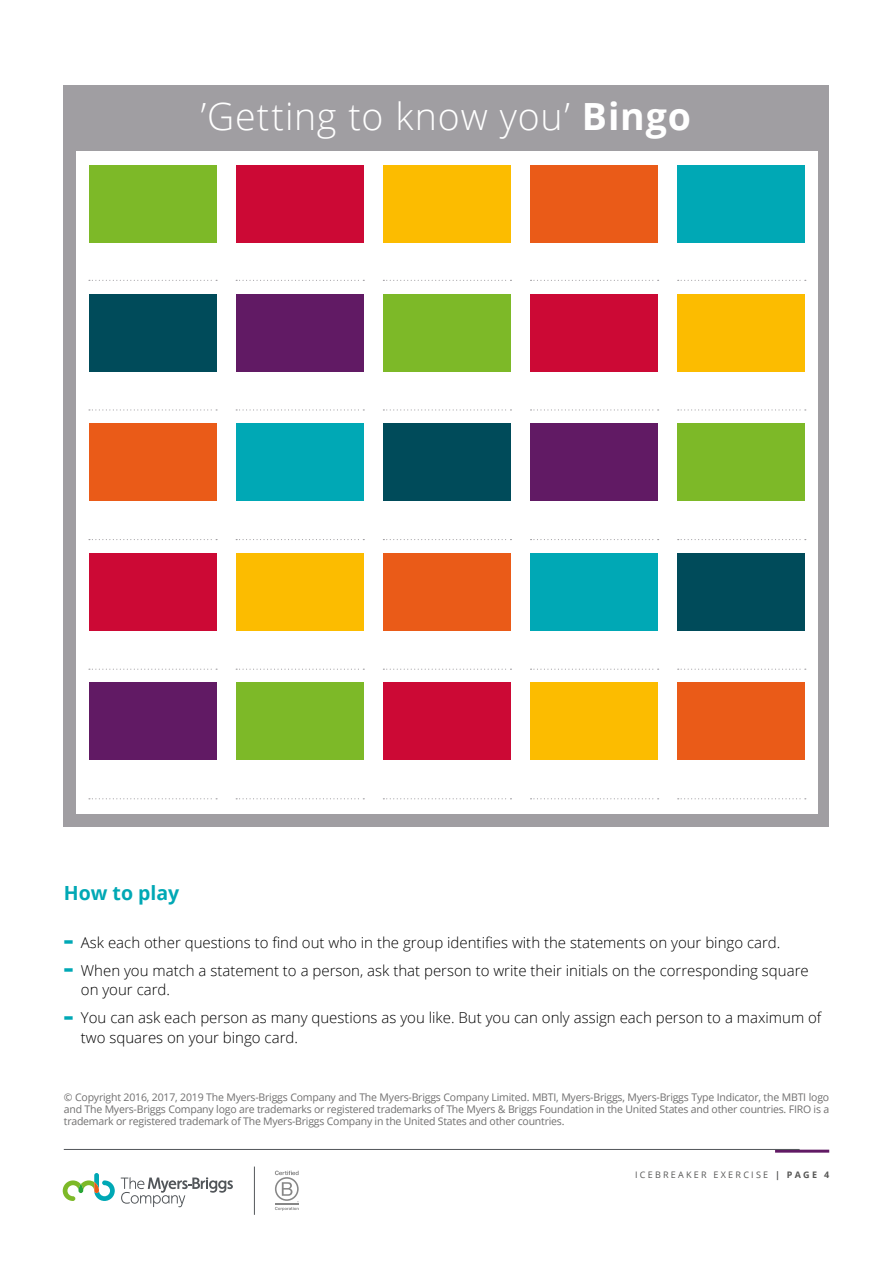
<style>
.page{position:relative;width:893px;height:1263px;background:#fff}
.page>*{position:absolute;margin:0;border:0;box-sizing:border-box;transform-origin:0 0}
.t1{font:300 37.5px "Open Sans";letter-spacing:.02em;color:#fff}
.t2{font:700 19.5px "Open Sans";color:#00a8b5}
.t3{font:300 15px/19.5px "Open Sans";color:#000}
.t4{font:10.5px/12px "Open Sans";letter-spacing:-.02em;color:#706f6f;text-align:justify}
.t5{font:9px "Open Sans";letter-spacing:.25em;color:#575756}
.s1{font-weight:700}
.s2{font-weight:800;font-size:22.5px;color:#00a8b5}
</style>
<div class="page">
<hr style="left:775px;top:1150px;width:54px;height:3px;background:#611a64">
<hr style="left:64px;top:1149px;width:736px;height:1px;background:#52565a">
<div style="left:64px;top:85px;width:765px;height:741px;background:#a09ea2"></div>
<div style="left:76px;top:151px;width:741px;height:663px;background:#fff"></div>
<div style="left:89px;top:165px;width:127px;height:78px;background:#7db928"></div>
<div style="left:236px;top:165px;width:127px;height:78px;background:#cc0935"></div>
<div style="left:383px;top:165px;width:127px;height:78px;background:#fcbc00"></div>
<div style="left:531px;top:165px;width:127px;height:78px;background:#ea5b18"></div>
<div style="left:678px;top:165px;width:127px;height:78px;background:#00a8b5"></div>
<div style="left:89px;top:294px;width:127px;height:78px;background:#004b5a"></div>
<div style="left:236px;top:294px;width:127px;height:78px;background:#611a64"></div>
<div style="left:383px;top:294px;width:127px;height:78px;background:#7db928"></div>
<div style="left:531px;top:294px;width:127px;height:78px;background:#cc0935"></div>
<div style="left:678px;top:294px;width:127px;height:78px;background:#fcbc00"></div>
<div style="left:89px;top:423px;width:127px;height:78px;background:#ea5b18"></div>
<div style="left:236px;top:423px;width:127px;height:78px;background:#00a8b5"></div>
<div style="left:383px;top:423px;width:127px;height:78px;background:#004b5a"></div>
<div style="left:531px;top:423px;width:127px;height:78px;background:#611a64"></div>
<div style="left:678px;top:423px;width:127px;height:78px;background:#7db928"></div>
<div style="left:89px;top:553px;width:127px;height:78px;background:#cc0935"></div>
<div style="left:236px;top:553px;width:127px;height:78px;background:#fcbc00"></div>
<div style="left:383px;top:553px;width:127px;height:78px;background:#ea5b18"></div>
<div style="left:531px;top:553px;width:127px;height:78px;background:#00a8b5"></div>
<div style="left:678px;top:553px;width:127px;height:78px;background:#004b5a"></div>
<div style="left:89px;top:682px;width:127px;height:78px;background:#611a64"></div>
<div style="left:236px;top:682px;width:127px;height:78px;background:#7db928"></div>
<div style="left:383px;top:682px;width:127px;height:78px;background:#cc0935"></div>
<div style="left:531px;top:682px;width:127px;height:78px;background:#fcbc00"></div>
<div style="left:678px;top:682px;width:127px;height:78px;background:#ea5b18"></div>
<svg style="left:89px;top:280px;width:128px;height:1px"></svg>
<svg style="left:236px;top:280px;width:128px;height:1px"></svg>
<svg style="left:383px;top:280px;width:128px;height:1px"></svg>
<svg style="left:531px;top:280px;width:128px;height:1px"></svg>
<svg style="left:678px;top:280px;width:128px;height:1px"></svg>
<svg style="left:89px;top:409px;width:128px;height:1px"></svg>
<svg style="left:236px;top:409px;width:128px;height:1px"></svg>
<svg style="left:383px;top:409px;width:128px;height:1px"></svg>
<svg style="left:531px;top:409px;width:128px;height:1px"></svg>
<svg style="left:678px;top:409px;width:128px;height:1px"></svg>
<svg style="left:89px;top:539px;width:128px;height:1px"></svg>
<svg style="left:236px;top:539px;width:128px;height:1px"></svg>
<svg style="left:383px;top:539px;width:128px;height:1px"></svg>
<svg style="left:531px;top:539px;width:128px;height:1px"></svg>
<svg style="left:678px;top:539px;width:128px;height:1px"></svg>
<svg style="left:89px;top:669px;width:128px;height:1px"></svg>
<svg style="left:236px;top:669px;width:128px;height:1px"></svg>
<svg style="left:383px;top:669px;width:128px;height:1px"></svg>
<svg style="left:531px;top:669px;width:128px;height:1px"></svg>
<svg style="left:678px;top:669px;width:128px;height:1px"></svg>
<svg style="left:89px;top:798px;width:128px;height:1px"></svg>
<svg style="left:236px;top:798px;width:128px;height:1px"></svg>
<svg style="left:383px;top:798px;width:128px;height:1px"></svg>
<svg style="left:531px;top:798px;width:128px;height:1px"></svg>
<svg style="left:678px;top:798px;width:128px;height:1px"></svg>
<svg style="left:63px;top:1173px;width:52px;height:28px"></svg>
<svg style="left:121px;top:1177px;width:112px;height:30px"></svg>
<svg style="left:275px;top:1171px;width:24px;height:40px"></svg>
<hr style="left:254px;top:1166px;width:1px;height:49px;background:#54575b">
<h1 class="t1" style="left:201px;top:90px;width:492px">’Getting to know you’ <span class="s1">Bingo</span></h1>
<h2 class="t2" style="left:64px;top:879px;width:117px">How to play</h2>
<h3 class="t3" style="left:64px;top:932px;width:718px"><span class="s2">-</span> Ask each other questions to find out who in the group identifies with the statements on your bingo card.</h3>
<h3 class="t3" style="left:81px;top:960px;width:729px;text-indent:-17px"><span class="s2">-</span> When you match a statement to a person, ask that person to write their initials on the corresponding square on your card.</h3>
<h3 class="t3" style="left:81px;top:1007px;width:742px;text-indent:-17px"><span class="s2">-</span> You can ask each person as many questions as you like. But you can only assign each person to a maximum of two squares on your bingo card.</h3>
<p class="t4" style="left:64px;top:1091px;width:767px">© Copyright 2016, 2017, 2019 The Myers-Briggs Company and The Myers-Briggs Company Limited. MBTI, Myers-Briggs, Myers-Briggs Type Indicator, the MBTI logo and The Myers-Briggs Company logo are trademarks or registered trademarks of The Myers &amp; Briggs Foundation in the United States and other countries. FIRO is a trademark or registered trademark of The Myers-Briggs Company in the United States and other countries.</p>
<p class="t5" style="left:635px;top:1169px;width:196px">ICEBREAKER EXERCISE <span class="s1">| PAGE 4</span></p>
</div>
